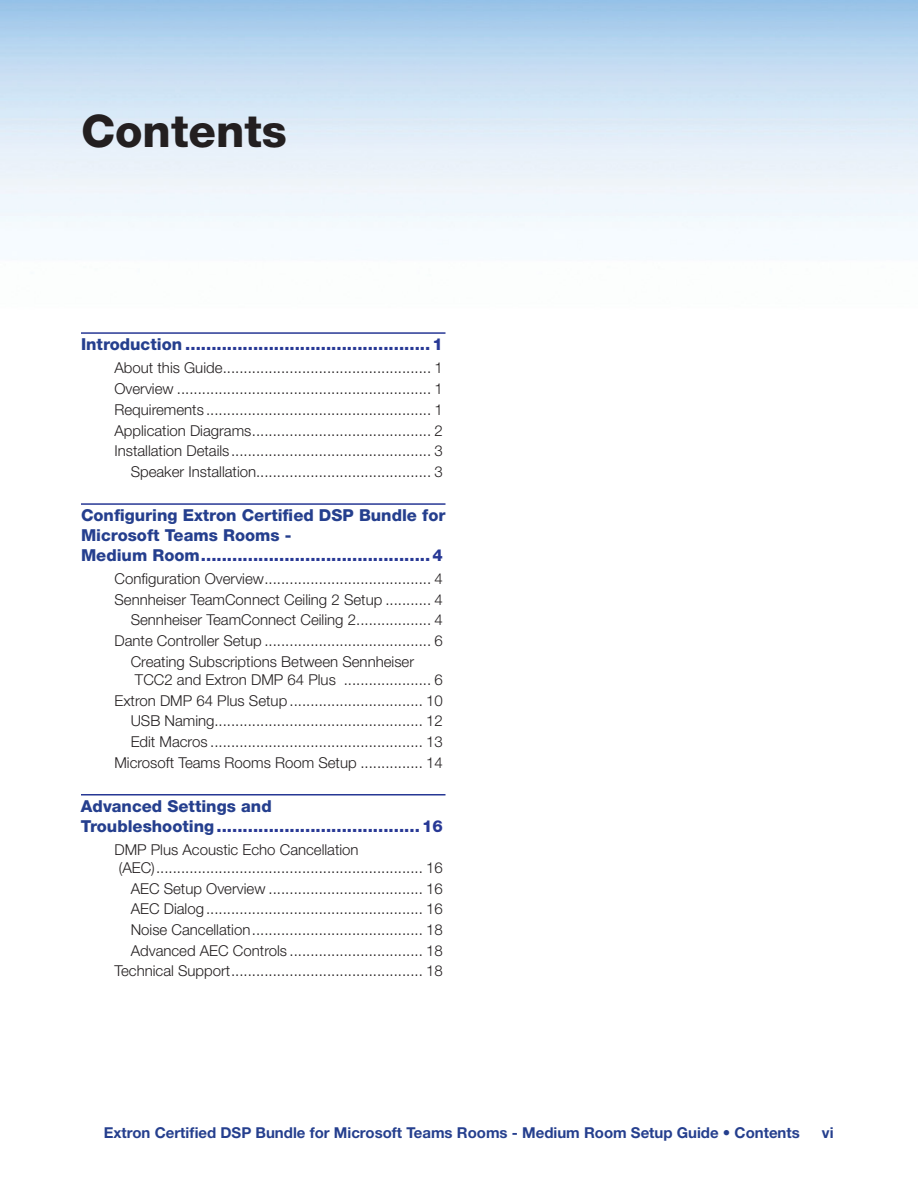
<style>
.page{position:relative;width:918px;height:1188px;background:#fff}
.page>*{position:absolute;margin:0;border:0;box-sizing:border-box;transform-origin:0 0}
.Section_Contents{font:800 45px "Helvetica Neue LT Std";color:#231f20}
.t1{font:800 16.5px/19.8px "Helvetica Neue LT Std";color:#273895}
.t2{font:800 16.5px/19.8px "Helvetica Neue LT Std";color:#253f8e}
.t3{font:300 15px/18px "Helvetica Neue LT Std";color:#231f20}
.t4{font:700 15px "Helvetica Neue LT Std";color:#253f8e}
.s1{color:#253f8e}
.s2{color:#273895}
</style>
<div class="page">
<hr style="left:81px;top:332px;width:365px;height:2px;background:#273895">
<hr style="left:81px;top:503px;width:365px;height:2px;background:#273895">
<hr style="left:81px;top:794px;width:365px;height:2px;background:#273895">
<p class="Section_Contents" style="left:81px;top:104px;width:207px">Contents</p>
<p class="t1" style="left:81px;top:334px;width:363px"><span class="s1">Introduction</span> ...............................................1</p>
<p class="t3" style="left:114px;top:359px;width:330px">About this Guide.................................................. 1</p>
<p class="t3" style="left:114px;top:379px;width:330px">Overview ............................................................. 1</p>
<p class="t3" style="left:114px;top:400px;width:330px">Requirements ...................................................... 1</p>
<p class="t3" style="left:114px;top:421px;width:330px">Application Diagrams........................................... 2</p>
<p class="t3" style="left:114px;top:442px;width:330px">Installation Details................................................ 3</p>
<p class="t3" style="left:131px;top:462px;width:314px">Speaker Installation.......................................... 3</p>
<p class="t2" style="left:81px;top:505px;width:366px">Configuring Extron Certified DSP Bundle for<br>Microsoft Teams Rooms -<br>Medium Room<span class="s2">............................................4</span></p>
<p class="t3" style="left:114px;top:569px;width:330px">Configuration Overview........................................ 4</p>
<p class="t3" style="left:114px;top:590px;width:330px">Sennheiser TeamConnect Ceiling 2 Setup ........... 4</p>
<p class="t3" style="left:131px;top:611px;width:314px">Sennheiser TeamConnect Ceiling 2.................. 4</p>
<p class="t3" style="left:114px;top:631px;width:330px">Dante Controller Setup ........................................ 6</p>
<p class="t3" style="left:131px;top:652px;width:314px">Creating Subscriptions Between Sennheiser<br>TCC2 and Extron DMP 64 Plus ..................... 6</p>
<p class="t3" style="left:114px;top:691px;width:330px">Extron DMP 64 Plus Setup ................................ 10</p>
<p class="t3" style="left:131px;top:712px;width:314px">USB Naming.................................................. 12</p>
<p class="t3" style="left:131px;top:732px;width:314px">Edit Macros ................................................... 13</p>
<p class="t3" style="left:114px;top:753px;width:330px">Microsoft Teams Rooms Room Setup ............... 14</p>
<p class="t1" style="left:81px;top:796px;width:363px"><span class="s1">Advanced Settings and<br>Troubleshooting</span>.......................................16</p>
<p class="t3" style="left:114px;top:840px;width:330px">DMP Plus Acoustic Echo Cancellation (AEC)................................................................ 16</p>
<p class="t3" style="left:131px;top:879px;width:314px">AEC Setup Overview ..................................... 16</p>
<p class="t3" style="left:131px;top:900px;width:314px">AEC Dialog.................................................... 16</p>
<p class="t3" style="left:131px;top:920px;width:314px">Noise Cancellation......................................... 18</p>
<p class="t3" style="left:131px;top:941px;width:314px">Advanced AEC Controls ................................ 18</p>
<p class="t3" style="left:114px;top:962px;width:330px">Technical Support.............................................. 18</p>
<p class="t4" style="left:104px;top:1123px;width:698px">Extron Certified DSP Bundle for Microsoft Teams Rooms - Medium Room Setup Guide • Contents</p>
<p class="t4" style="left:822px;top:1123px;width:13px">vi</p>
</div>
